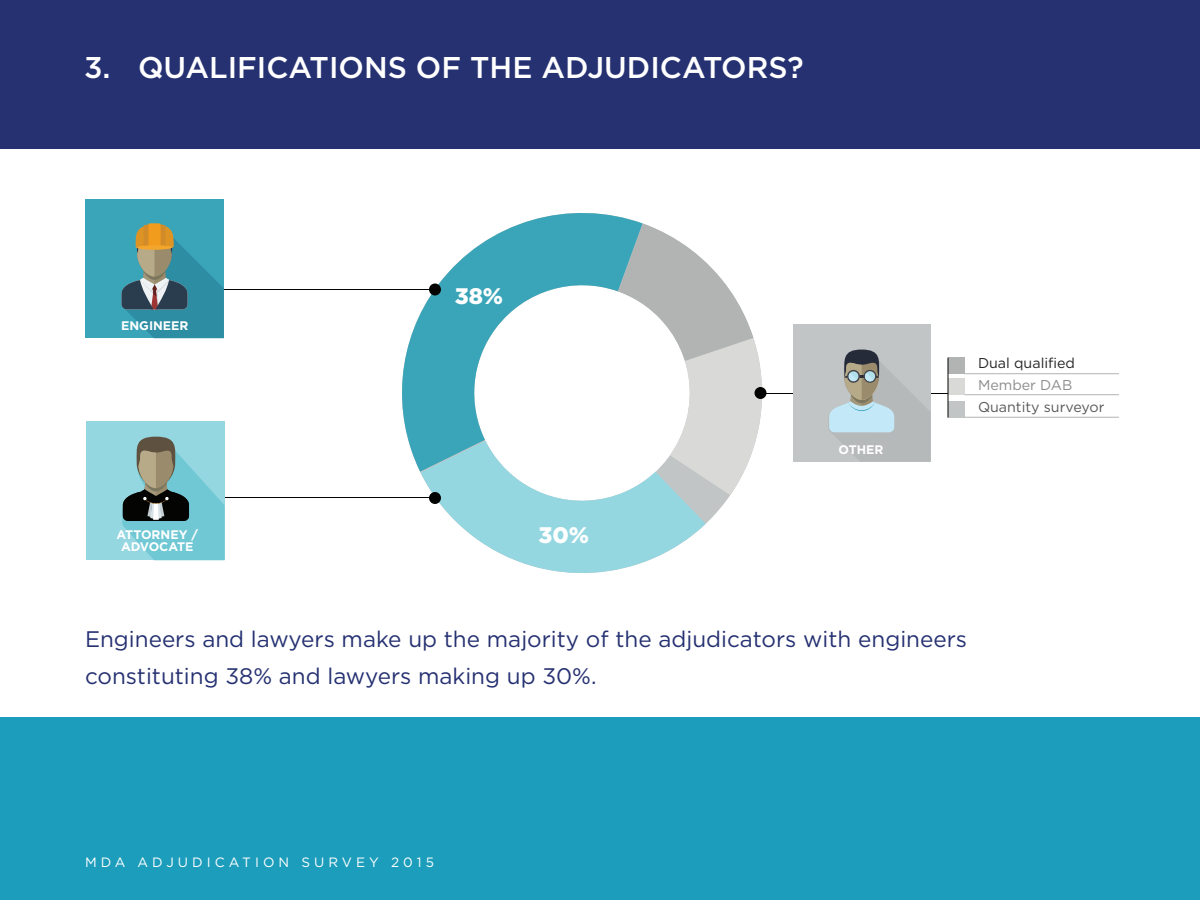
<style>
.page{position:relative;width:1200px;height:900px;background:#fff}
.page>*{position:absolute;margin:0;border:0;box-sizing:border-box;transform-origin:0 0}
.t1{font:500 30px "Gotham";color:#fff}
.t2{font:22.5px/37.5px "Gotham";color:#263172}
.t3{font:900 22.5px "Gotham";color:#fff}
.t4{font:14.25px "Gotham";color:#595959}
.t5{font:14.25px "Gotham";color:#242524}
.t6{font:14.25px "Gotham";color:#8d8d8d}
.t7{font:13.5px "Gotham";letter-spacing:.3em;color:#fff}
.t8{font:700 12.45px/12px "Gotham";color:#fff;text-align:center}
</style>
<div class="page">
<div style="left:0;top:0;width:1200px;height:148px;background:#263172"></div>
<div style="left:0;top:717px;width:1200px;height:183px;background:#1c9dbb"></div>
<svg style="left:402px;top:213px;width:241px;height:259px"></svg>
<svg style="left:421px;top:224px;width:346px;height:349px"></svg>
<div style="left:429px;top:284px;width:12px;height:12px;background:#040503;border-radius:50%"></div>
<div style="left:754px;top:387px;width:12px;height:12px;background:#040503;border-radius:50%"></div>
<div style="left:429px;top:492px;width:12px;height:12px;background:#040503;border-radius:50%"></div>
<hr style="left:186px;top:289px;width:249px;height:1px;background:#040503">
<hr style="left:760px;top:393px;width:188px;height:1px;background:#040503">
<hr style="left:186px;top:498px;width:249px;height:1px;background:#040503">
<div style="left:85px;top:199px;width:139px;height:139px;background:#3aa5b9"></div>
<svg style="left:121px;top:223px;width:103px;height:115px"></svg>
<svg style="left:86px;top:422px;width:139px;height:138px;background:#87d1dc"></svg>
<svg style="left:123px;top:437px;width:66px;height:84px;background:#687f79"></svg>
<div style="left:949px;top:358px;width:16px;height:16px;background:#b2b3b3"></div>
<div style="left:949px;top:379px;width:16px;height:16px;background:#d9d9d8"></div>
<div style="left:949px;top:401px;width:16px;height:17px;background:#c2c5c6"></div>
<div style="left:793px;top:324px;width:138px;height:138px;background:#c2c5c6"></div>
<svg style="left:829px;top:350px;width:101px;height:111px"></svg>
<hr style="left:964px;top:373px;width:155px;height:1px;background:#b2b3b3">
<hr style="left:964px;top:417px;width:155px;height:1px;background:#b2b3b3">
<hr style="left:964px;top:394px;width:155px;height:1px;background:#b2b3b3">
<hr style="left:948px;top:358px;width:1px;height:60px;background:#040503">
<h1 class="t1" style="left:84px;top:48px;width:721px">3. QUALIFICATIONS OF THE ADJUDICATORS?</h1>
<p class="t8" style="left:121px;top:320px;width:69px">ENGINEER</p>
<p class="t8" style="left:117px;top:529px;width:83px">ATTORNEY /<br>ADVOCATE</p>
<p class="t3" style="left:455px;top:281px;width:50px">38%</p>
<p class="t3" style="left:538px;top:520px;width:52px">30%</p>
<p class="t8" style="left:839px;top:444px;width:46px">OTHER</p>
<p class="t5" style="left:978px;top:354px;width:99px">Dual qualified</p>
<p class="t6" style="left:978px;top:376px;width:96px">Member DAB</p>
<p class="t4" style="left:978px;top:398px;width:128px">Quantity surveyor</p>
<p class="t2" style="left:85px;top:619px;width:884px">Engineers and lawyers make up the majority of the adjudicators with engineers constituting 38% and lawyers making up 30%.</p>
<p class="t7" style="left:85px;top:854px;width:350px">MDA ADJUDICATION SURVEY 2015</p>
</div>
